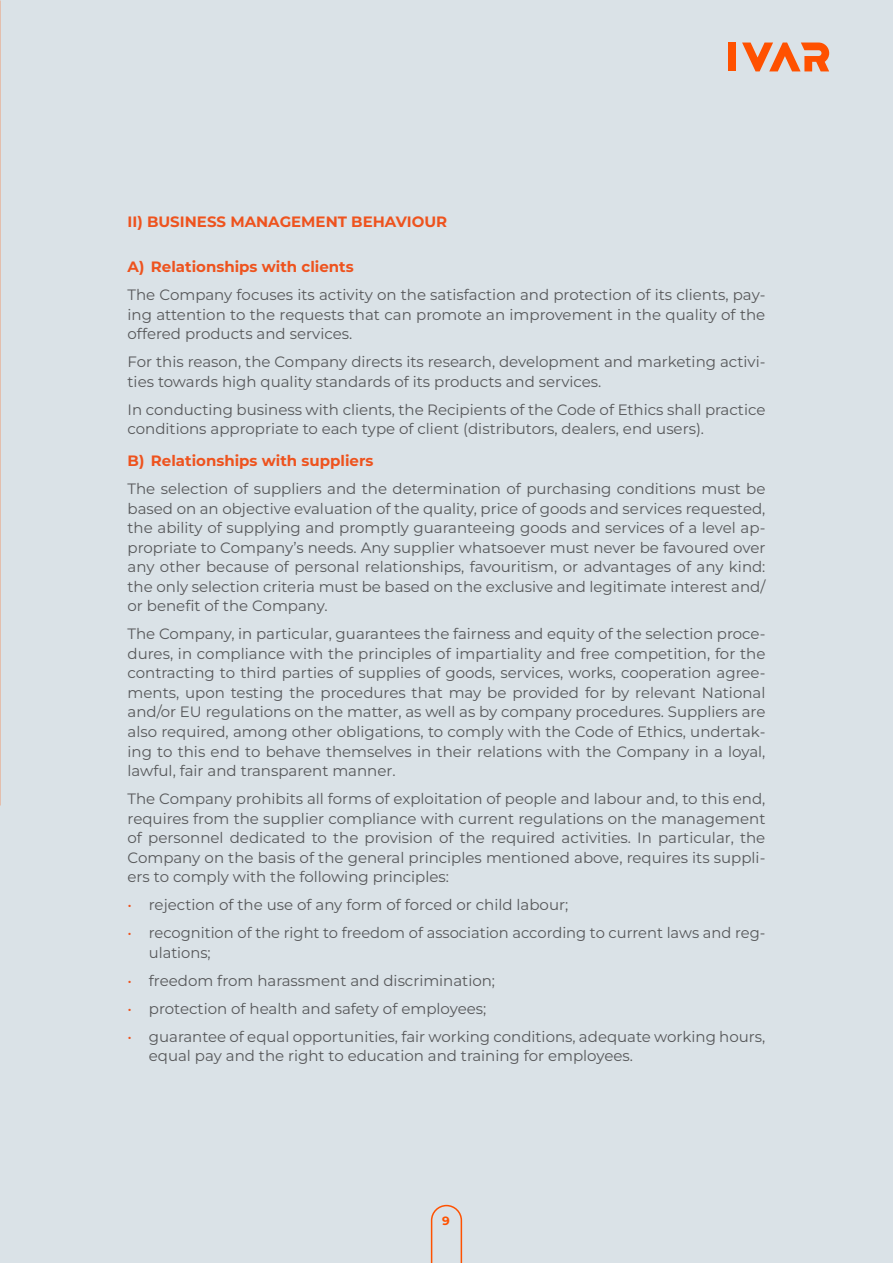
<style>
.page{position:relative;width:893px;height:1263px;background:#dae2e7}
.page>*{position:absolute;margin:0;border:0;box-sizing:border-box;transform-origin:0 0}
.Normal_EN{font:15px/19.5px "Montserrat";color:#57585a;text-align:justify}
.Heading_1{font:700 15px "Montserrat";color:#ee531e}
.t1{font:700 12px "Montserrat";color:#ff5100}
.s1{color:#ee531e}
</style>
<div class="page">
<svg style="left:430px;top:1204px;width:33px;height:59px"></svg>
<div style="left:729px;top:43px;width:7px;height:28px;background:#ff5100"></div>
<svg style="left:742px;top:43px;width:87px;height:28px"></svg>
<p class="Heading_1" style="left:128px;top:211px;width:321px">II) BUSINESS MANAGEMENT BEHAVIOUR</p>
<p class="Heading_1" style="left:128px;top:256px;width:228px">A) Relationships with clients</p>
<p class="Normal_EN" style="left:128px;top:285px;width:639px">The Company focuses its activity on the satisfaction and protection of its clients, pay&shy;ing attention to the requests that can promote an improvement in the quality of the offered products and services.</p>
<p class="Normal_EN" style="left:128px;top:352px;width:639px">For this reason, the Company directs its research, development and marketing activi&shy;ties towards high quality standards of its products and services.</p>
<p class="Normal_EN" style="left:128px;top:399px;width:639px">In conducting business with clients, the Recipients of the Code of Ethics shall practice conditions appropriate to each type of client (distributors, dealers, end users).</p>
<p class="Heading_1" style="left:128px;top:450px;width:247px">B) Relationships with suppliers</p>
<p class="Normal_EN" style="left:128px;top:479px;width:639px">The selection of suppliers and the determination of purchasing conditions must be based on an objective evaluation of the quality, price of goods and services requested, the ability of supplying and promptly guaranteeing goods and services of a level ap&shy;propriate to Company’s needs. Any supplier whatsoever must never be favoured over any other because of personal relationships, favouritism, or advantages of any kind: the only selection criteria must be based on the exclusive and legitimate interest and/ or benefit of the Company.</p>
<p class="Normal_EN" style="left:128px;top:624px;width:639px">The Company, in particular, guarantees the fairness and equity of the selection proce&shy;dures, in compliance with the principles of impartiality and free competition, for the contracting to third parties of supplies of goods, services, works, cooperation agree&shy;ments, upon testing the procedures that may be provided for by relevant National and/or EU regulations on the matter, as well as by company procedures. Suppliers are also required, among other obligations, to comply with the Code of Ethics, undertak&shy;ing to this end to behave themselves in their relations with the Company in a loyal, lawful, fair and transparent manner.</p>
<p class="Normal_EN" style="left:128px;top:788px;width:639px">The Company prohibits all forms of exploitation of people and labour and, to this end, requires from the supplier compliance with current regulations on the management of personnel dedicated to the provision of the required activities. In particular, the Company on the basis of the general principles mentioned above, requires its suppli&shy;ers to comply with the following principles:</p>
<p class="Normal_EN" style="left:128px;top:894px;width:442px"><span class="s1">•</span> rejection of the use of any form of forced or child labour;</p>
<p class="Normal_EN" style="left:149px;top:922px;width:618px;text-indent:-21px"><span class="s1">•</span> recognition of the right to freedom of association according to current laws and reg&shy;ulations;</p>
<p class="Normal_EN" style="left:128px;top:970px;width:369px"><span class="s1">•</span> freedom from harassment and discrimination;</p>
<p class="Normal_EN" style="left:128px;top:998px;width:360px"><span class="s1">•</span> protection of health and safety of employees;</p>
<p class="Normal_EN" style="left:149px;top:1026px;width:618px;text-indent:-21px"><span class="s1">•</span> guarantee of equal opportunities, fair working conditions, adequate working hours, equal pay and the right to education and training for employees.</p>
<p class="t1" style="left:442px;top:1212px;width:9px">9</p>
</div>
